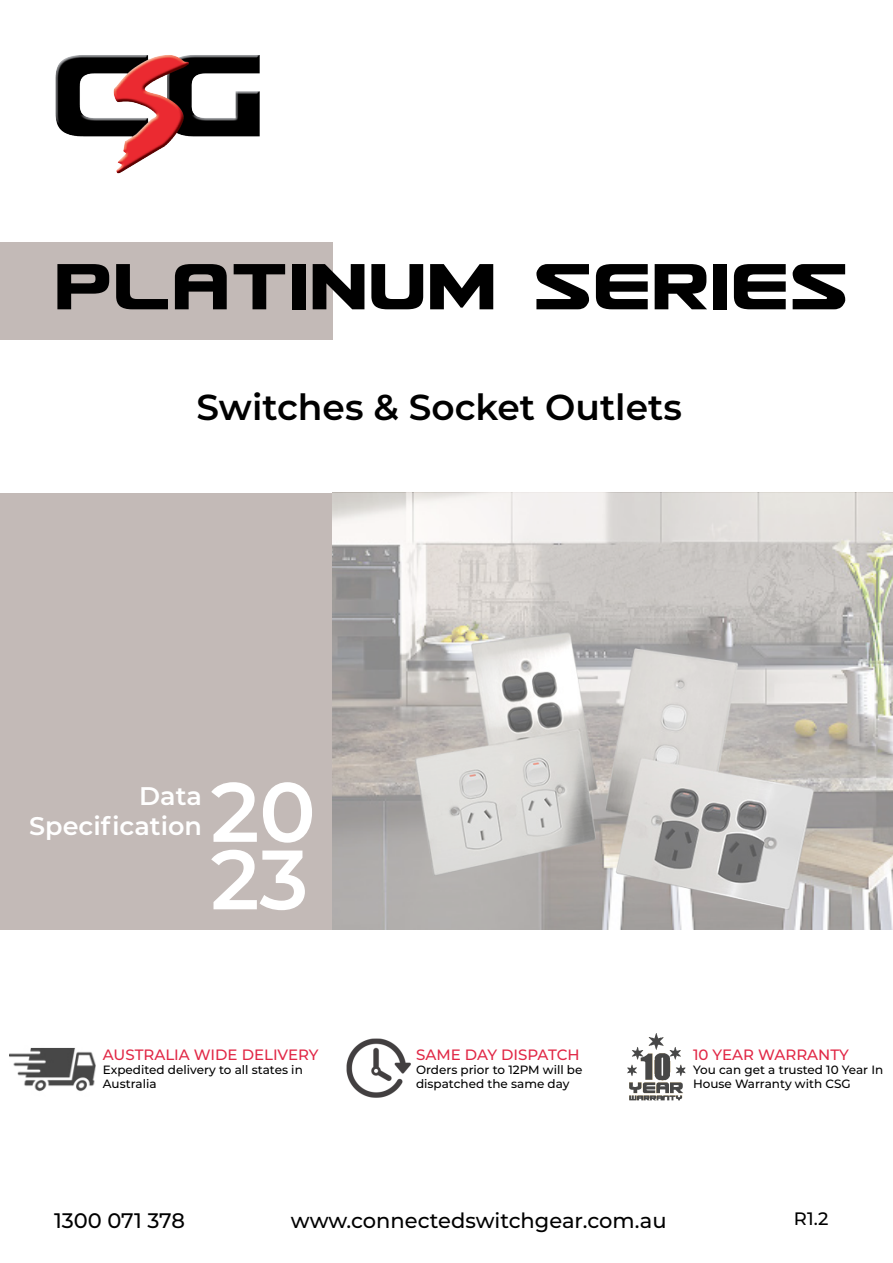
<style>
.page{position:relative;width:893px;height:1263px;background:#fff}
.page>*{position:absolute;margin:0;border:0;box-sizing:border-box;transform-origin:0 0}
.t1{font:600 84px "Montserrat";color:#fff}
.t2{font:78px "Usuzi";color:#000}
.t3{font:600 36px "Montserrat";color:#000}
.t4{font:600 25.5px "Montserrat";color:#fff}
.t5{font:500 21px "Montserrat";color:#000}
.t6{font:500 18px "Montserrat";color:#000}
.t7{font:500 15px "Montserrat";color:#e12846}
.t8{font:500 12px/14.4px "Montserrat";color:#000}
</style>
<div class="page">
<img style="left:627px;top:1033px;width:59px;height:68px">
<img style="left:346px;top:1038px;width:65px;height:60px">
<img style="left:10px;top:1047px;width:86px;height:45px">
<div style="left:0;top:493px;width:333px;height:436px;background:#c3bab7"></div>
<div style="left:0;top:242px;width:333px;height:98px;background:#c3bab7"></div>
<img style="left:55px;top:55px;width:205px;height:119px">
<svg style="left:333px;top:493px;width:560px;height:436px;background:#c6c3c1"></svg>
<p class="t2" style="left:54px;top:251px;width:796px">PLATINUM Series</p>
<p class="t3" style="left:197px;top:382px;width:487px">Switches &amp; Socket Outlets</p>
<p class="t4" style="left:139px;top:777px;width:64px">Data</p>
<p class="t4" style="left:29px;top:808px;width:174px">Specification</p>
<p class="t1" style="left:211px;top:752px;width:107px">20</p>
<p class="t1" style="left:211px;top:820px;width:99px">23</p>
<p class="t7" style="left:103px;top:1044px;width:217px">AUSTRALIA WIDE DELIVERY</p>
<p class="t8" style="left:103px;top:1062px;width:201px">Expedited delivery to all states in<br>Australia</p>
<p class="t7" style="left:416px;top:1044px;width:165px">SAME DAY DISPATCH</p>
<p class="t8" style="left:416px;top:1062px;width:168px">Orders prior to 12PM will be dispatched the same day</p>
<p class="t7" style="left:693px;top:1044px;width:157px">10 YEAR WARRANTY</p>
<p class="t8" style="left:693px;top:1062px;width:192px">You can get a trusted 10 Year In<br>House Warranty with CSG</p>
<p class="t5" style="left:54px;top:1206px;width:132px">1300 071 378</p>
<p class="t5" style="left:291px;top:1206px;width:377px">www.connectedswitchgear.com.au</p>
<p class="t6" style="left:794px;top:1206px;width:36px">R1.2</p>
</div>
